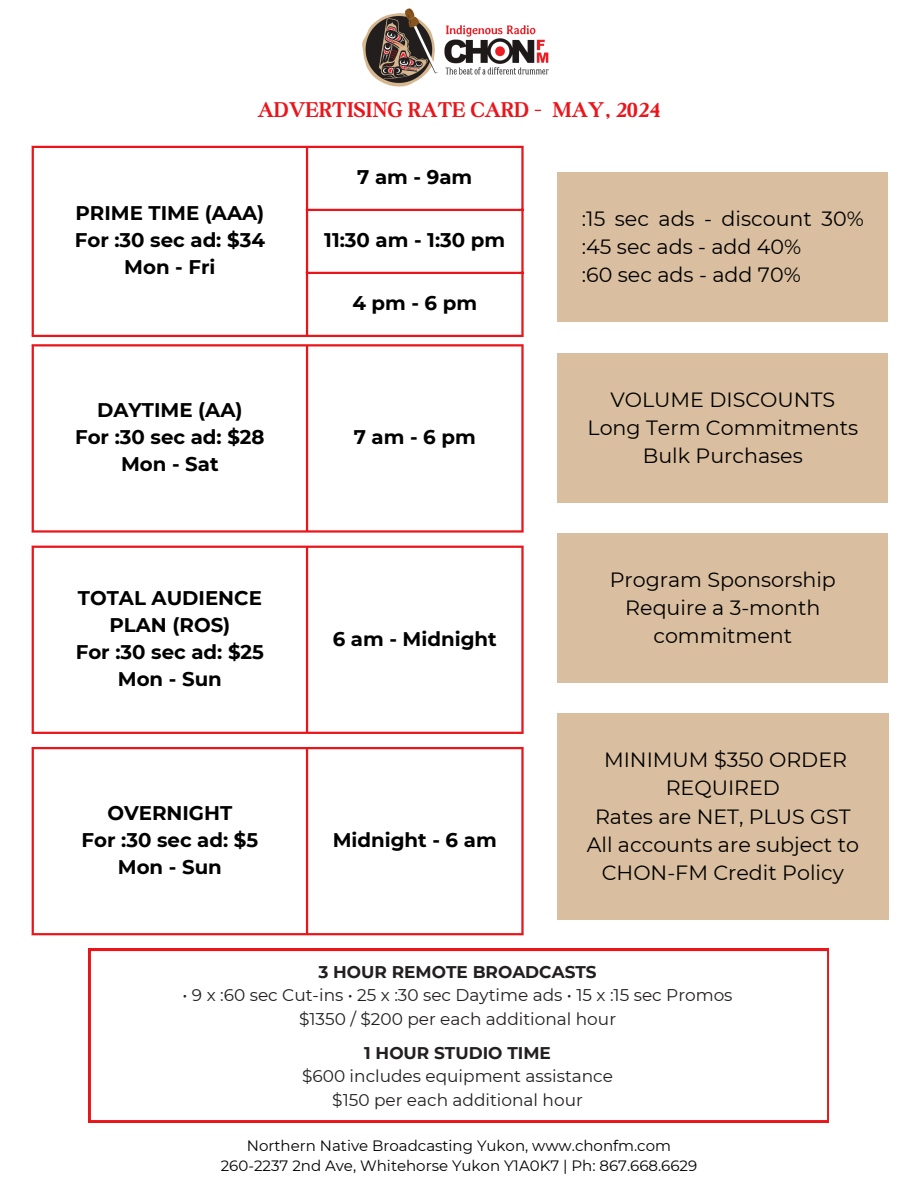
<style>
.page{position:relative;width:918px;height:1188px;background:#fff}
.page>*{position:absolute;margin:0;border:0;box-sizing:border-box;transform-origin:0 0}
.t1{font:700 22.8px "Boston Angel";letter-spacing:.02em;color:#ea151b}
.t2{font:20.55px/28.2px "Montserrat";color:#000;text-align:center}
.t3{font:700 19.8px/27px "Montserrat";color:#000;text-align:center}
.t4{font:16.95px/23.7px "Montserrat";color:#231f20;text-align:center}
.t5{font:700 16.95px "Montserrat";color:#231f20}
.t6{font:15px "Montserrat";color:#000}
.s1{font-weight:700}
</style>
<div class="page">
<img style="left:362px;top:8px;width:187px;height:79px">
<hr style="left:32px;top:148px;width:2px;height:187px;background:#ea151b">
<hr style="left:306px;top:148px;width:2px;height:187px;background:#ea151b">
<hr style="left:521px;top:148px;width:3px;height:187px;background:#ea151b">
<hr style="left:32px;top:146px;width:492px;height:2px;background:#ea151b">
<hr style="left:306px;top:209px;width:218px;height:2px;background:#ea151b">
<hr style="left:306px;top:272px;width:218px;height:2px;background:#ea151b">
<hr style="left:32px;top:335px;width:492px;height:2px;background:#ea151b">
<hr style="left:32px;top:346px;width:2px;height:184px;background:#ea151b">
<hr style="left:306px;top:346px;width:2px;height:184px;background:#ea151b">
<hr style="left:521px;top:346px;width:3px;height:184px;background:#ea151b">
<hr style="left:32px;top:344px;width:492px;height:2px;background:#ea151b">
<hr style="left:32px;top:530px;width:492px;height:3px;background:#ea151b">
<hr style="left:32px;top:548px;width:2px;height:184px;background:#ea151b">
<hr style="left:306px;top:548px;width:2px;height:184px;background:#ea151b">
<hr style="left:521px;top:548px;width:3px;height:184px;background:#ea151b">
<hr style="left:32px;top:546px;width:492px;height:2px;background:#ea151b">
<hr style="left:32px;top:732px;width:492px;height:2px;background:#ea151b">
<hr style="left:32px;top:749px;width:2px;height:184px;background:#ea151b">
<hr style="left:306px;top:749px;width:2px;height:184px;background:#ea151b">
<hr style="left:521px;top:749px;width:3px;height:184px;background:#ea151b">
<hr style="left:32px;top:747px;width:492px;height:2px;background:#ea151b">
<hr style="left:32px;top:933px;width:492px;height:2px;background:#ea151b">
<div style="left:557px;top:172px;width:331px;height:150px;background:#d9be9f"></div>
<div style="left:557px;top:353px;width:331px;height:149px;background:#d9be9f"></div>
<div style="left:557px;top:533px;width:331px;height:150px;background:#d9be9f"></div>
<div style="left:557px;top:713px;width:331px;height:206px;background:#d9be9f"></div>
<svg style="left:89px;top:949px;width:740px;height:173px"></svg>
<p class="t1" style="left:258px;top:96px;width:404px">ADVERTISING RATE CARD - MAY, 2024</p>
<h1 class="t3" style="left:75px;top:199px;width:190px">PRIME TIME (AAA)</h1>
<p class="t3" style="left:75px;top:226px;width:192px">For :30 sec ad: $34</p>
<p class="t3" style="left:124px;top:253px;width:93px">Mon - Fri</p>
<p class="t3" style="left:97px;top:397px;width:147px">DAYTIME (AA)</p>
<p class="t3" style="left:75px;top:424px;width:191px">For :30 sec ad: $28</p>
<p class="t3" style="left:121px;top:451px;width:99px">Mon - Sat</p>
<p class="t3" style="left:78px;top:585px;width:186px">TOTAL AUDIENCE<br>PLAN (ROS)</p>
<p class="t3" style="left:76px;top:639px;width:190px">For :30 sec ad: $25</p>
<p class="t3" style="left:118px;top:666px;width:106px">Mon - Sun</p>
<p class="t3" style="left:107px;top:800px;width:126px">OVERNIGHT</p>
<p class="t3" style="left:82px;top:827px;width:178px">For :30 sec ad: $5</p>
<p class="t3" style="left:118px;top:854px;width:106px">Mon - Sun</p>
<p class="t3" style="left:357px;top:163px;width:116px">7 am - 9am</p>
<p class="t3" style="left:324px;top:226px;width:182px">11:30 am - 1:30 pm</p>
<p class="t3" style="left:352px;top:289px;width:126px">4pm-6pm</p>
<p class="t3" style="left:354px;top:424px;width:124px">7am-6pm</p>
<p class="t3" style="left:333px;top:625px;width:165px">6 am - Midnight</p>
<p class="t3" style="left:333px;top:827px;width:165px">Midnight - 6 am</p>
<h2 class="t2" style="left:582px;top:205px;width:283px;text-align:left">:15 sec ads - discount 30% :45 sec ads - add 40%<br>:60 sec ads - add 70%</h2>
<h2 class="t2" style="left:588px;top:385px;width:272px">VOLUME DISCOUNTS<br>Long Term Commitments<br>Bulk Purchases</h2>
<h2 class="t2" style="left:610px;top:566px;width:228px">Program Sponsorship<br>Require a 3-month commitment</h2>
<h2 class="t2" style="left:587px;top:746px;width:274px">MINIMUM $350 ORDER<br>REQUIRED<br>Rates are NET, PLUS GST<br>All accounts are subject to<br>CHON-FM Credit Policy</h2>
<h3 class="t5" style="left:318px;top:961px;width:280px">3 HOUR REMOTE BROADCASTS</h3>
<h3 class="t4" style="left:183px;top:983px;width:552px">• 9 x :60 sec Cut-ins • 25 x :30 sec Daytime ads • 15 x :15 sec Promos $1350 / $200 per each additional hour</h3>
<h3 class="t4" style="left:302px;top:1041px;width:312px"><span class="s1">1 HOUR STUDIO TIME<br></span>$600 includes equipment assistance $150 per each additional hour</h3>
<p class="t6" style="left:247px;top:1137px;width:426px">Northern Native Broadcasting Yukon, www.chonfm.com</p>
<p class="t6" style="left:221px;top:1157px;width:478px">260-2237 2nd Ave, Whitehorse Yukon Y1A0K7 | Ph: 867.668.6629</p>
</div>
